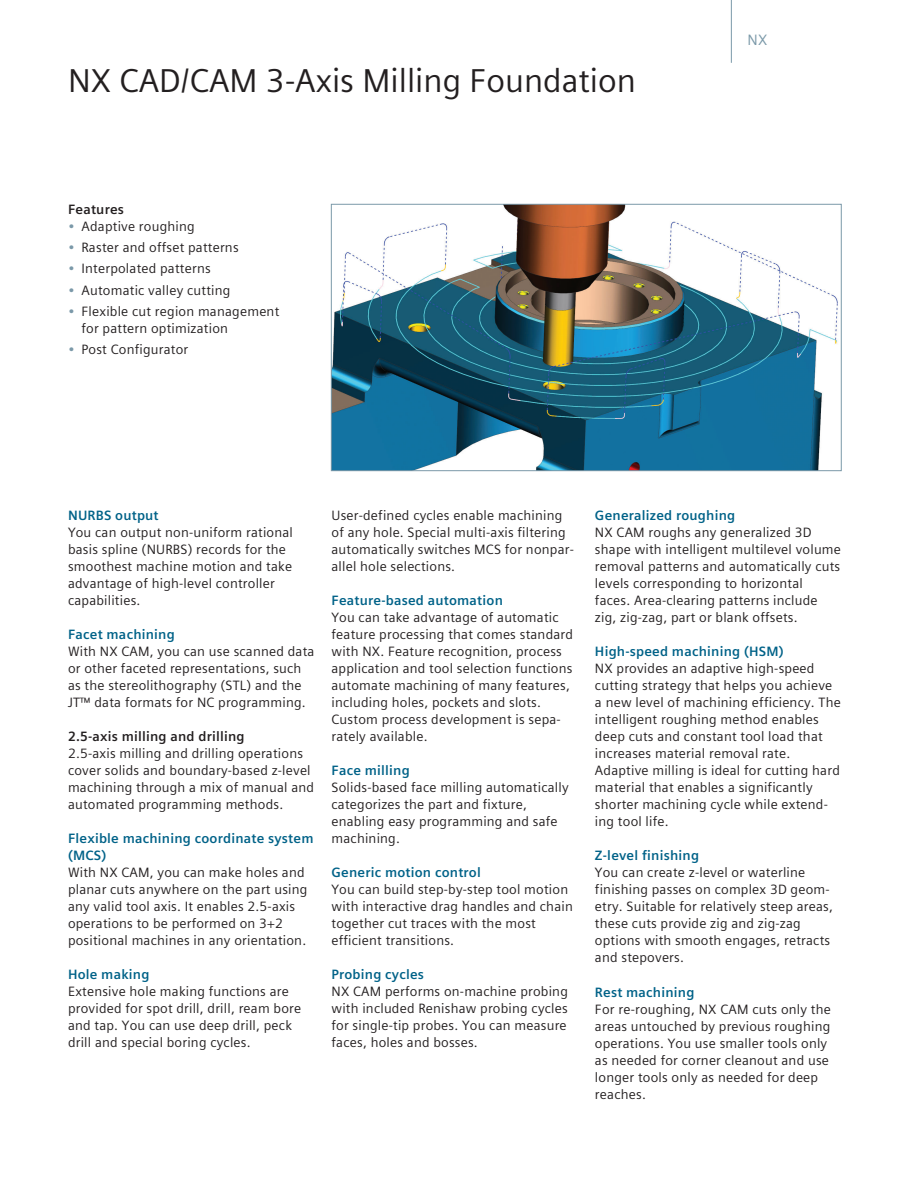
<style>
.page{position:relative;width:918px;height:1188px;background:#fff}
.page>*{position:absolute;margin:0;border:0;box-sizing:border-box;transform-origin:0 0}
.t1{font:33px "Siemens Sans Global";color:#231f20}
.t2{font:15px "Siemens Sans Global";color:#7b99a9}
.t3{font:13.5px/17px "Siemens Sans Global";letter-spacing:.015em;color:#231f20}
.t4{font:700 13.5px/17px "Siemens Sans Global";letter-spacing:.015em;color:#006288}
.t5{font:700 13.5px "Siemens Sans Global";letter-spacing:.015em;color:#231f20}
.s1{color:#7b99a9}
</style>
<div class="page">
<hr style="left:731px;top:0;width:1px;height:63px;background:#7b99a9">
<img style="left:333px;top:206px;width:505px;height:263px">
<div style="left:331px;top:204px;width:510px;height:267px;border:1px solid #7b99a9"></div>
<h1 class="t1" style="left:68px;top:56px;width:570px">NX CAD/CAM 3-Axis Milling Foundation</h1>
<p class="t5" style="left:68px;top:199px;width:58px">Features</p>
<p class="t3" style="left:68px;top:218px;width:128px"><span class="s1">•</span> Adaptive roughing</p>
<p class="t3" style="left:68px;top:239px;width:172px"><span class="s1">•</span> Raster and offset patterns</p>
<p class="t3" style="left:68px;top:260px;width:144px"><span class="s1">•</span> Interpolated patterns</p>
<p class="t3" style="left:68px;top:282px;width:164px"><span class="s1">•</span> Automatic valley cutting</p>
<p class="t3" style="left:82px;top:303px;width:199px;text-indent:-14px"><span class="s1">•</span> Flexible cut region management for pattern optimization</p>
<p class="t3" style="left:68px;top:341px;width:122px"><span class="s1">•</span> Post Configurator</p>
<p class="t2" style="left:748px;top:29px;width:21px">NX</p>
<p class="t4" style="left:68px;top:507px;width:92px">NURBS output</p>
<p class="t3" style="left:68px;top:524px;width:226px">You can output non-uniform rational basis spline (NURBS) records for the smoothest machine motion and take advantage of high-level controller capabilities.</p>
<p class="t4" style="left:68px;top:626px;width:108px">Facet machining</p>
<p class="t3" style="left:68px;top:643px;width:248px">With NX CAM, you can use scanned data or other faceted representations, such as the stereolithography (STL) and the JT™ data formats for NC programming.</p>
<p class="t5" style="left:68px;top:726px;width:178px">2.5-axis milling and drilling</p>
<p class="t3" style="left:68px;top:745px;width:248px">2.5-axis milling and drilling operations cover solids and boundary-based z-level machining through a mix of manual and automated programming methods.</p>
<p class="t4" style="left:68px;top:830px;width:247px">Flexible machining coordinate system (MCS)</p>
<p class="t3" style="left:68px;top:864px;width:241px">With NX CAM, you can make holes and planar cuts anywhere on the part using any valid tool axis. It enables 2.5-axis operations to be performed on 3+2 positional machines in any orientation.</p>
<p class="t4" style="left:68px;top:966px;width:83px">Hole making</p>
<p class="t3" style="left:68px;top:983px;width:235px">Extensive hole making functions are provided for spot drill, drill, ream bore and tap. You can use deep drill, peck drill and special boring cycles.</p>
<p class="t3" style="left:332px;top:507px;width:244px">User-defined cycles enable machining of any hole. Special multi-axis filtering automatically switches MCS for nonpar&shy;allel hole selections.</p>
<p class="t4" style="left:332px;top:592px;width:173px">Feature-based automation</p>
<p class="t3" style="left:332px;top:609px;width:243px">You can take advantage of automatic feature processing that comes standard with NX. Feature recognition, process application and tool selection functions automate machining of many features, including holes, pockets and slots.<br>Custom process development is sepa&shy;rately available.</p>
<p class="t4" style="left:332px;top:762px;width:80px">Face milling</p>
<p class="t3" style="left:332px;top:779px;width:239px">Solids-based face milling automatically categorizes the part and fixture, enabling easy programming and safe machining.</p>
<p class="t4" style="left:332px;top:864px;width:151px">Generic motion control</p>
<p class="t3" style="left:332px;top:881px;width:243px">You can build step-by-step tool motion with interactive drag handles and chain together cut traces with the most efficient transitions.</p>
<p class="t4" style="left:332px;top:966px;width:94px">Probing cycles</p>
<p class="t3" style="left:332px;top:983px;width:238px;text-align:justify">NX CAM performs on-machine probing with included Renishaw probing cycles for single-tip probes. You can measure faces, holes and bosses.</p>
<p class="t4" style="left:595px;top:507px;width:142px">Generalized roughing</p>
<p class="t3" style="left:595px;top:524px;width:248px">NX CAM roughs any generalized 3D shape with intelligent multilevel volume removal patterns and automatically cuts levels corresponding to horizontal faces. Area-clearing patterns include zig, zig-zag, part or blank offsets.</p>
<p class="t4" style="left:595px;top:643px;width:190px">High-speed machining (HSM)</p>
<p class="t3" style="left:595px;top:660px;width:247px">NX provides an adaptive high-speed cutting strategy that helps you achieve a new level of machining efficiency. The intelligent roughing method enables deep cuts and constant tool load that increases material removal rate.<br>Adaptive milling is ideal for cutting hard material that enables a significantly shorter machining cycle while extend&shy;ing tool life.</p>
<p class="t4" style="left:595px;top:847px;width:106px">Z-level finishing</p>
<p class="t3" style="left:595px;top:864px;width:240px">You can create z-level or waterline finishing passes on complex 3D geom&shy;etry. Suitable for relatively steep areas, these cuts provide zig and zig-zag options with smooth engages, retracts and stepovers.</p>
<p class="t4" style="left:595px;top:984px;width:101px">Rest machining</p>
<p class="t3" style="left:595px;top:1000px;width:237px">For re-roughing, NX CAM cuts only the areas untouched by previous roughing operations. You use smaller tools only as needed for corner cleanout and use longer tools only as needed for deep reaches.</p>
</div>
